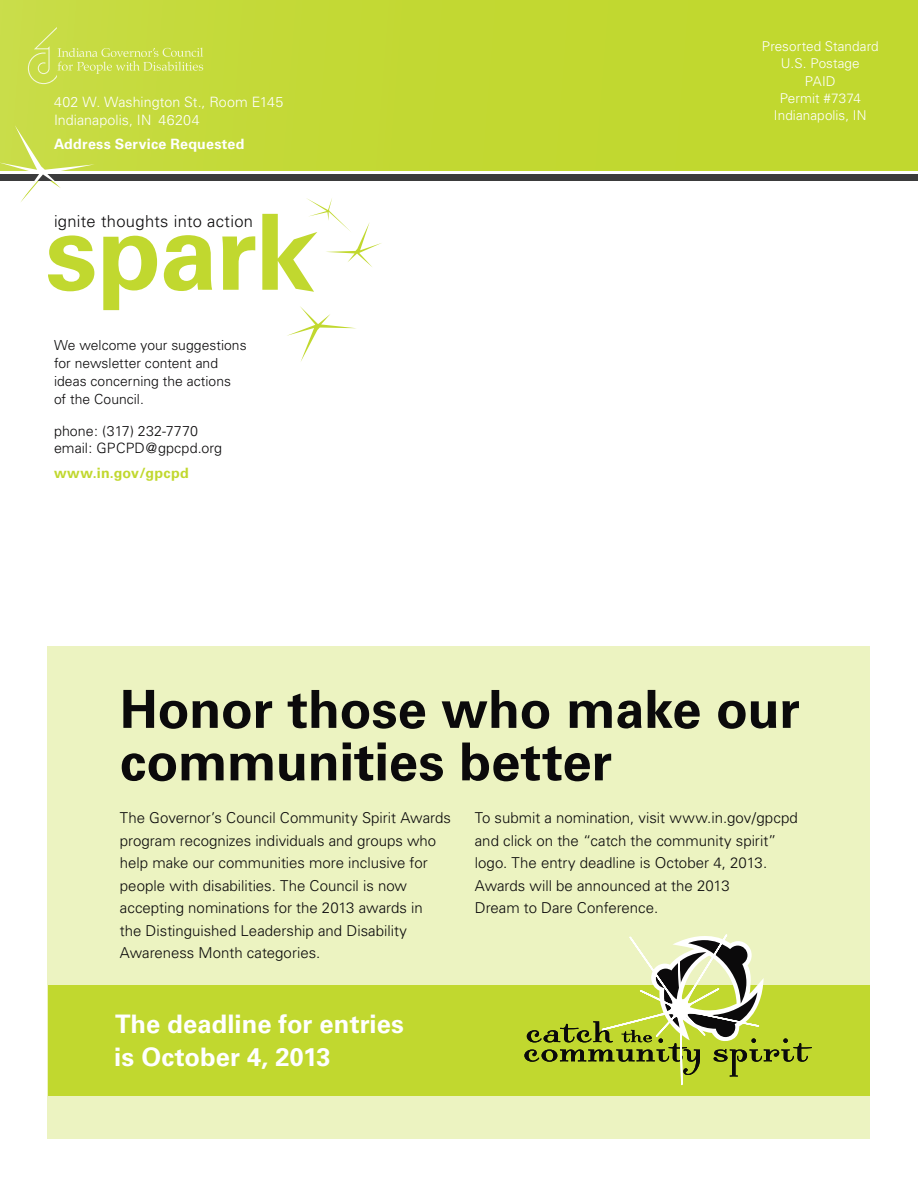
<style>
.page{position:relative;width:918px;height:1188px;background:#fff}
.page>*{position:absolute;margin:0;border:0;box-sizing:border-box;transform-origin:0 0}
.t1{font:700 52.5px/52.5px "Univers";letter-spacing:-.005em;color:#0b0a0b}
.t2{font:700 25.5px/33px "Univers";letter-spacing:.005em;color:#fff}
.t3{font:300 16.5px "Univers";letter-spacing:.02em;color:#0b0a0b}
.t4{font:300 15px/22.5px "Univers";color:#0b0a0b}
.t5{font:300 14.25px/18px "Univers";letter-spacing:.005em;color:#fff}
.t6{font:300 14.25px/18px "Univers";letter-spacing:.01em;color:#0b0a0b}
.t7{font:700 14.25px "Univers";letter-spacing:.02em;color:#fff}
.t8{font:700 14.25px "Univers";letter-spacing:.02em;color:#c1d82f}
.t9{font:300 13.8px/18px "Univers";letter-spacing:.005em;color:#0b0a0b}
.t10{font:300 13.5px/17.2px "Univers";letter-spacing:.005em;color:#fff;text-align:center}
</style>
<div class="page">
<div style="left:0;top:0;width:918px;height:171px;background:linear-gradient(to right,#c7db41,#bfd72a)"></div>
<svg style="left:28px;top:27px;width:175px;height:57px;background:#c9dd4c"></svg>
<div style="left:0;top:174px;width:918px;height:7px;background:#3b3b3c"></div>
<svg style="left:0;top:125px;width:382px;height:237px"></svg>
<div style="left:47px;top:646px;width:823px;height:493px;background:#ecf3c1"></div>
<div style="left:48px;top:986px;width:821px;height:110px;background:#c1d82f"></div>
<svg style="left:524px;top:934px;width:288px;height:151px"></svg>
<p class="t5" style="left:54px;top:93px;width:231px">402 W. Washington St., Room E145<br>Indianapolis, IN 46204</p>
<p class="t7" style="left:54px;top:136px;width:192px">Address Service Requested</p>
<p class="t3" style="left:54px;top:211px;width:201px">ignite thoughts into action</p>
<p class="t9" style="left:54px;top:336px;width:194px">We welcome your suggestions for newsletter content and ideas concerning the actions of the Council.</p>
<p class="t6" style="left:54px;top:421px;width:170px">phone: (317) 232-7770 email: GPCPD@gpcpd.org</p>
<p class="t8" style="left:54px;top:465px;width:136px">www.in.gov/gpcpd</p>
<p class="t10" style="left:762px;top:38px;width:118px">Presorted Standard<br>U .S. Postage<br>PAID<br>Permit #7374<br>Indianapolis, IN</p>
<h1 class="t1" style="left:120px;top:684px;width:681px">Honor those who make our communities better</h1>
<p class="t4" style="left:120px;top:807px;width:333px">The Governor’s Council Community Spirit Awards program recognizes individuals and groups who help make our communities more inclusive for people with disabilities. The Council is now accepting nominations for the 2013 awards in<br>the Distinguished Leadership and Disability Awareness M onth categories.</p>
<p class="t4" style="left:475px;top:807px;width:325px">To submit a nomination, visit www.in.gov/gpcpd and click on the “catch the community spirit” logo. The entry deadline is October 4, 2013.<br>Awards will be announced at the 2013<br>Dream to Dare Conference.</p>
<h2 class="t2" style="left:114px;top:1008px;width:291px">The deadline for entries is October 4, 2013</h2>
</div>
